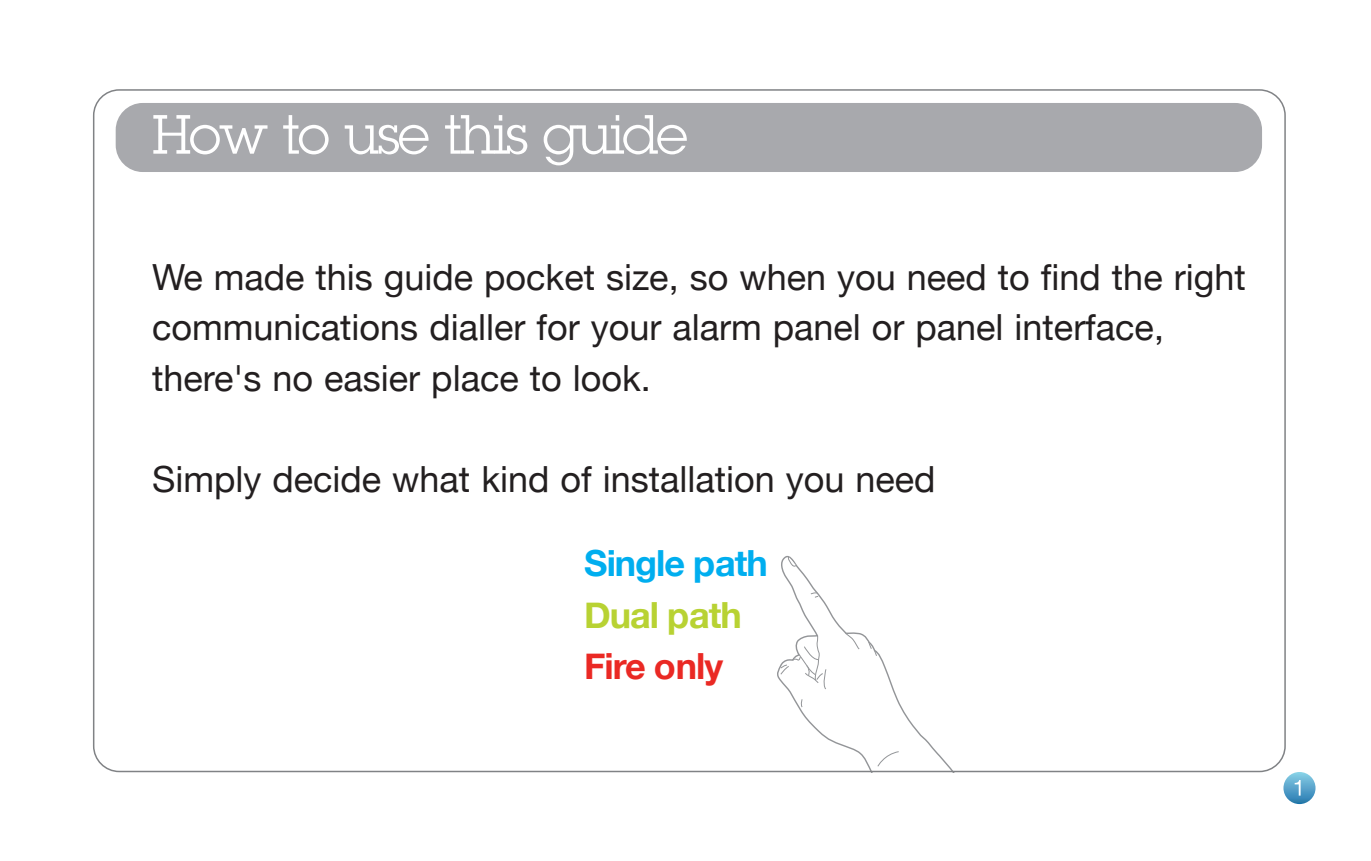
<style>
.page{position:relative;width:1371px;height:861px;background:#fff}
.page>*{position:absolute;margin:0;border:0;box-sizing:border-box;transform-origin:0 0}
.t1{font:54px "Lubalin Graph";letter-spacing:-.03em;color:#fff}
.t2{font:36px/50.4px "Helvetica Neue";color:#231f20}
.t3{font:700 36px "Helvetica Neue";letter-spacing:-.03em;color:#00aeef}
.t4{font:700 36px "Helvetica Neue";letter-spacing:-.03em;color:#b8d233}
.t5{font:700 36px "Helvetica Neue";letter-spacing:-.03em;color:#ea2924}
</style>
<div class="page">
<svg style="left:777px;top:555px;width:175px;height:214px"></svg>
<div style="left:117px;top:104px;width:1143px;height:66px;background:#a8a9ad;border-radius:26px"></div>
<div style="left:116px;top:103px;width:1146px;height:69px;border:3px solid #a8a9ad;border-radius:26px"></div>
<svg style="left:1283px;top:771px;width:32px;height:33px"></svg>
<svg style="left:1294px;top:779px;width:6px;height:16px"></svg>
<h1 class="t1" style="left:152px;top:115px;width:537px">How to use this guide</h1>
<p class="t2" style="left:152px;top:251px;width:1095px">We made this guide pocket size, so when you need to find the right communications dialler for your alarm panel or panel interface, there's no easier place to look.</p>
<p class="t2" style="left:152px;top:453px;width:785px">Simply decide what kind of installation you need</p>
<p class="t3" style="left:584px;top:540px;width:185px">Single path</p>
<p class="t4" style="left:584px;top:592px;width:159px">Dual path</p>
<p class="t5" style="left:584px;top:643px;width:140px">Fire only</p>
</div>
